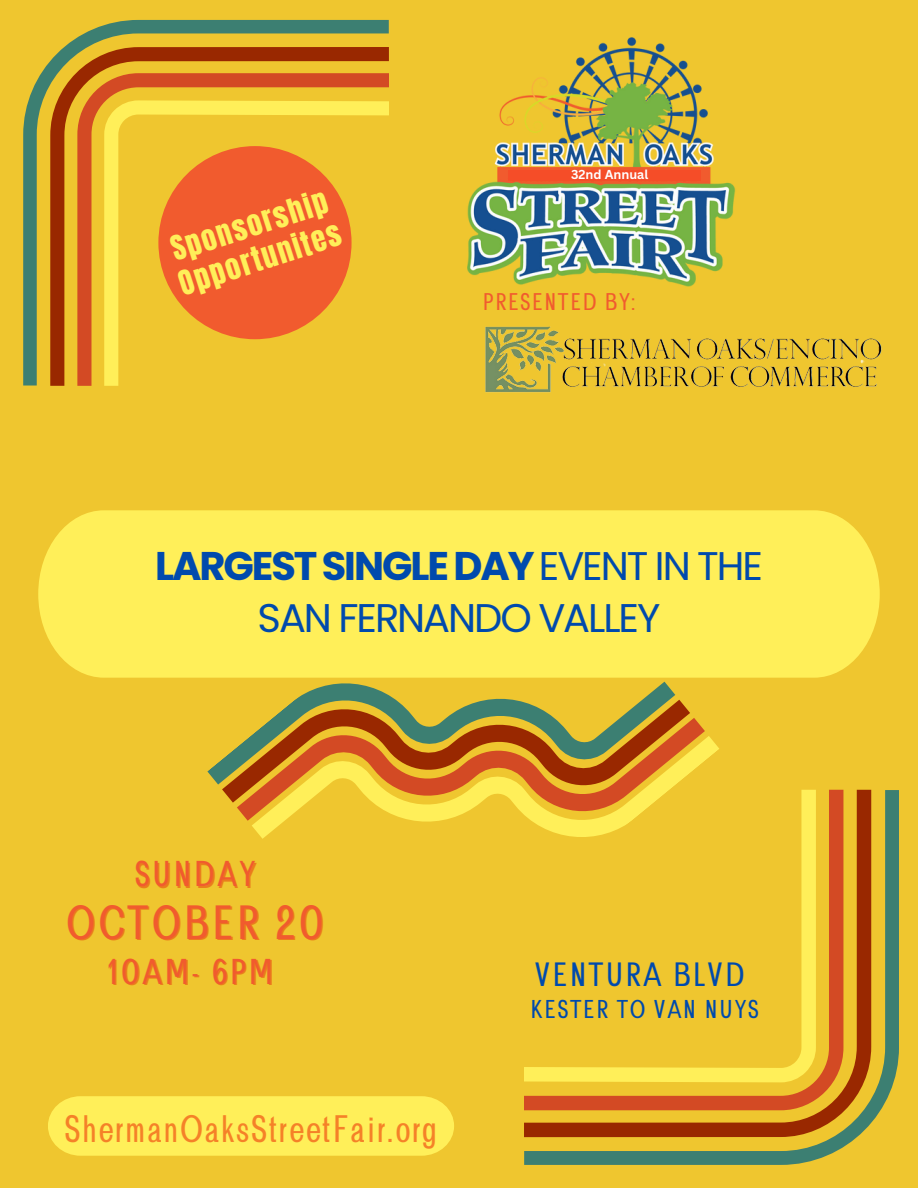
<style>
.page{position:relative;width:918px;height:1188px;background:#efc62f}
.page>*{position:absolute;margin:0;border:0;box-sizing:border-box;transform-origin:0 0}
.t1{font:45.9px "Brendon";letter-spacing:.06em;color:#f15b2e}
.t2{font:40.05px/51.8px "Poppins";letter-spacing:-.05em;color:#004aad;text-align:center}
.t3{font:36.6px "Brendon";letter-spacing:.04em;color:#f58128}
.t4{font:34.35px "Brendon";letter-spacing:.06em;color:#f15b2e}
.t5{font:32.1px "Brendon";letter-spacing:.06em;color:#004aad}
.t6{font:29.1px/35.2px "Anton";color:#ffef59}
.t7{font:24.6px "Brendon";letter-spacing:.06em;color:#004aad}
.t8{font:23.1px "Brendon";letter-spacing:.06em;color:#f15b2e}
.t9{font:700 12.6px "Canva Sans";color:#fff}
.s1{font-weight:700}
</style>
<div class="page">
<div style="left:48px;top:1096px;width:406px;height:60px;background:#ffef59"></div>
<svg style="left:38px;top:510px;width:842px;height:168px;background:#fdeb55"></svg>
<img style="left:467px;top:37px;width:269px;height:250px">
<div style="left:508px;top:170px;width:193px;height:11px;background:#f54d28"></div>
<svg style="left:23px;top:20px;width:366px;height:366px"></svg>
<svg style="left:524px;top:790px;width:375px;height:375px"></svg>
<img style="left:485px;top:326px;width:397px;height:67px">
<svg style="left:207px;top:511px;width:468px;height:274px;background:#fae854"></svg>
<svg style="left:222px;top:529px;width:468px;height:274px;background:#f6e453"></svg>
<svg style="left:237px;top:547px;width:468px;height:274px;background:#f4df51"></svg>
<svg style="left:252px;top:565px;width:468px;height:444px"></svg>
<h4 class="t6" style="left:164px;top:234px;width:170px;rotate:-18deg">Sponsorship<br>Opportunites</h4>
<p class="t9" style="left:571px;top:166px;width:79px">32nd Annual</p>
<p class="t8" style="left:482px;top:288px;width:155px">PRESENTED BY:</p>
<p class="t2" style="left:155px;top:540px;width:609px"><span class="s1">LARGEST SINGLE DAY</span> EVENT IN THE<br>SAN FERNANDO VALLEY</p>
<p class="t4" style="left:134px;top:853px;width:123px">SUNDAY</p>
<p class="t1" style="left:65px;top:895px;width:260px">OCTOBER 20</p>
<p class="t4" style="left:107px;top:951px;width:168px">10AM- 6PM</p>
<p class="t3" style="left:64px;top:1107px;width:374px">ShermanOaksStreetFair.org</p>
<h1 class="t5" style="left:535px;top:956px;width:211px">VENTURA BLVD</h1>
<p class="t7" style="left:530px;top:995px;width:230px">KESTER TO VAN NUYS</p>
</div>
